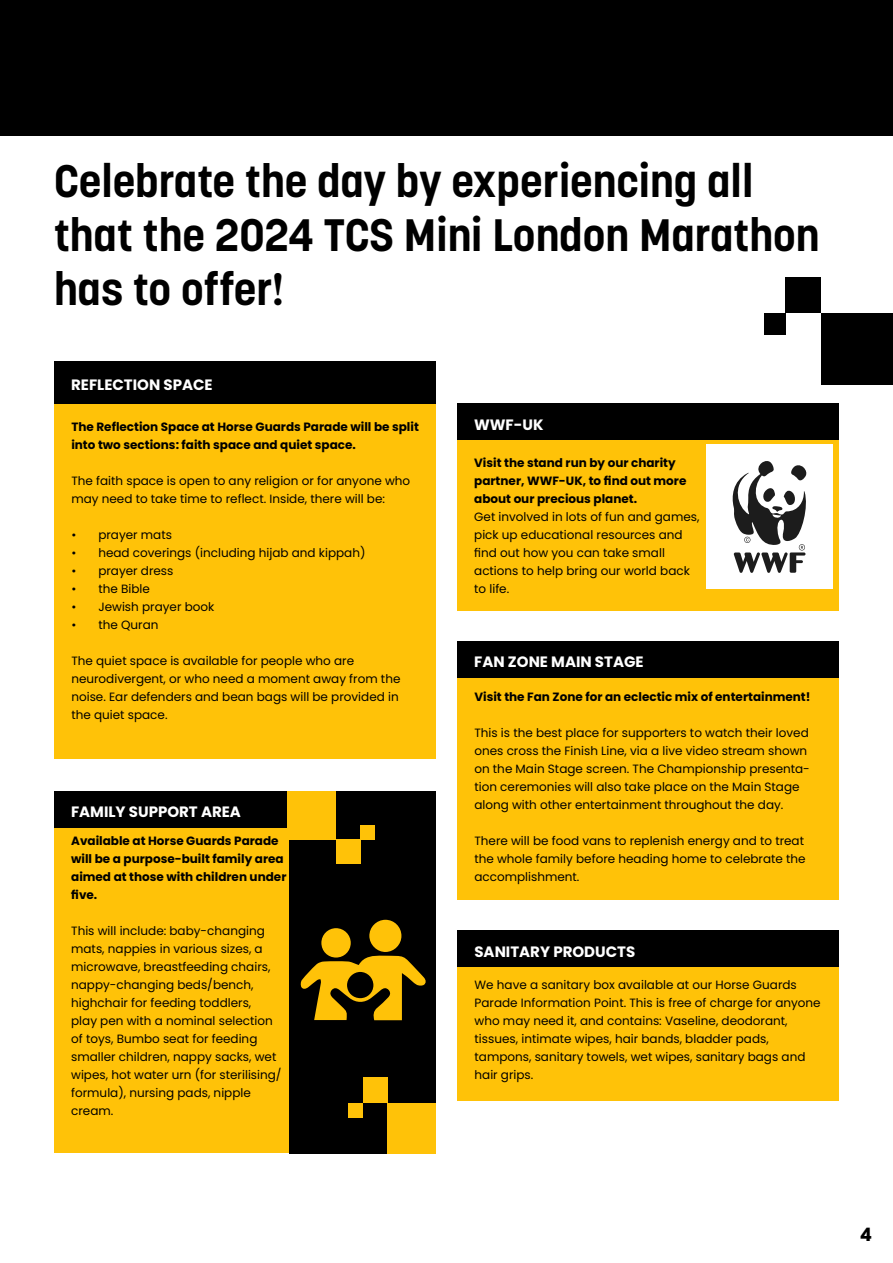
<style>
.page{position:relative;width:893px;height:1263px;background:#fff}
.page>*{position:absolute;margin:0;border:0;box-sizing:border-box;transform-origin:0 0}
.t1{font:700 45px/54px "Korolev";color:#000}
.t2{font:700 18px "ITC Avant Garde Pro";color:#000}
.t3{font:700 15px "Poppins";color:#fff}
.t4{font:12px/18px "Poppins";color:#000}
.t5{font:700 12px/18px "Poppins";color:#000}
</style>
<div class="page">
<div style="left:0;top:0;width:893px;height:135px;background:#000"></div>
<div style="left:821px;top:313px;width:72px;height:72px;background:#000"></div>
<div style="left:786px;top:278px;width:35px;height:35px;background:#000"></div>
<div style="left:765px;top:313px;width:21px;height:21px;background:#000"></div>
<div style="left:457px;top:438px;width:382px;height:173px;background:#ffc208"></div>
<div style="left:457px;top:404px;width:382px;height:36px;background:#000"></div>
<div style="left:706px;top:445px;width:127px;height:144px;background:#fff"></div>
<svg style="left:732px;top:461px;width:75px;height:112px"></svg>
<div style="left:457px;top:676px;width:382px;height:224px;background:#ffc208"></div>
<div style="left:457px;top:642px;width:382px;height:36px;background:#000"></div>
<div style="left:458px;top:965px;width:381px;height:135px;background:#ffc208"></div>
<div style="left:457px;top:931px;width:382px;height:36px;background:#000"></div>
<div style="left:54px;top:827px;width:382px;height:326px;background:#ffc208"></div>
<div style="left:54px;top:791px;width:382px;height:36px;background:#000"></div>
<div style="left:289px;top:798px;width:147px;height:355px;background:#000"></div>
<svg style="left:300px;top:954px;width:126px;height:66px"></svg>
<div style="left:369px;top:920px;width:32px;height:32px;background:#ffc208;border-radius:50%"></div>
<div style="left:321px;top:928px;width:30px;height:29px;background:#ffc208;border-radius:50%"></div>
<div style="left:287px;top:791px;width:49px;height:48px;background:#ffc208"></div>
<div style="left:336px;top:839px;width:24px;height:25px;background:#ffc208"></div>
<div style="left:360px;top:825px;width:14px;height:14px;background:#ffc208"></div>
<div style="left:387px;top:1103px;width:49px;height:50px;background:#ffc208"></div>
<div style="left:363px;top:1078px;width:24px;height:25px;background:#ffc208"></div>
<div style="left:349px;top:1103px;width:14px;height:15px;background:#ffc208"></div>
<div style="left:54px;top:404px;width:382px;height:355px;background:#ffc208"></div>
<div style="left:54px;top:361px;width:382px;height:43px;background:#000"></div>
<h1 class="t1" style="left:54px;top:154px;width:767px">Celebrate the day by experiencing all that the 2024 TCS Mini London Marathon has to offer!</h1>
<p class="t3" style="left:71px;top:376px;width:143px">REFLECTION SPACE</p>
<p class="t5" style="left:71px;top:417px;width:349px">The Reflection Space at Horse Guards Parade will be split into two sections: faith space and quiet space.</p>
<p class="t4" style="left:71px;top:471px;width:340px">The faith space is open to any religion or for anyone who may need to take time to reflect. Inside, there will be:</p>
<p class="t4" style="left:71px;top:525px;width:102px">• prayer mats</p>
<p class="t4" style="left:71px;top:543px;width:296px">• head coverings (including hijab and kippah)</p>
<p class="t4" style="left:71px;top:561px;width:104px">• prayer dress</p>
<p class="t4" style="left:71px;top:579px;width:80px">• the Bible</p>
<p class="t4" style="left:71px;top:597px;width:144px">• Jewish prayer book</p>
<p class="t4" style="left:71px;top:615px;width:89px">• the Quran</p>
<p class="t4" style="left:71px;top:651px;width:331px">The quiet space is available for people who are neurodivergent, or who need a moment away from the noise. Ear defenders and bean bags will be provided in the quiet space.</p>
<p class="t3" style="left:71px;top:803px;width:171px">FAMILY SUPPORT AREA</p>
<p class="t5" style="left:71px;top:831px;width:217px">Available at Horse Guards Parade will be a purpose-built family area aimed at those with children under five.</p>
<p class="t4" style="left:71px;top:921px;width:212px">This will include: baby-changing mats, nappies in various sizes, a microwave, breastfeeding chairs, nappy-changing beds/bench, highchair for feeding toddlers,<br>play pen with a nominal selection of toys, Bumbo seat for feeding smaller children, nappy sacks, wet wipes, hot water urn (for sterilising/ formula), nursing pads, nipple cream.</p>
<p class="t3" style="left:474px;top:416px;width:71px">WWF-UK</p>
<p class="t5" style="left:474px;top:453px;width:214px">Visit the stand run by our charity partner, WWF-UK, to find out more about our precious planet.</p>
<p class="t4" style="left:474px;top:507px;width:227px">Get involved in lots of fun and games, pick up educational resources and find out how you can take small actions to help bring our world back to life.</p>
<p class="t3" style="left:474px;top:653px;width:171px">FAN ZONE MAIN STAGE</p>
<p class="t5" style="left:474px;top:687px;width:338px">Visit the Fan Zone for an eclectic mix of entertainment!</p>
<p class="t4" style="left:474px;top:723px;width:337px">This is the best place for supporters to watch their loved ones cross the Finish Line, via a live video stream shown on the Main Stage screen. The Championship presenta&shy;tion ceremonies will also take place on the Main Stage along with other entertainment throughout the day.</p>
<p class="t4" style="left:474px;top:831px;width:333px">There will be food vans to replenish energy and to treat the whole family before heading home to celebrate the accomplishment.</p>
<p class="t3" style="left:474px;top:943px;width:162px">SANITARY PRODUCTS</p>
<p class="t4" style="left:475px;top:975px;width:348px">We have a sanitary box available at our Horse Guards Parade Information Point. This is free of charge for anyone who may need it, and contains: Vaseline, deodorant, tissues, intimate wipes, hair bands, bladder pads, tampons, sanitary towels, wet wipes, sanitary bags and hair grips.</p>
<h2 class="t2" style="left:860px;top:1222px;width:13px">4</h2>
</div>
